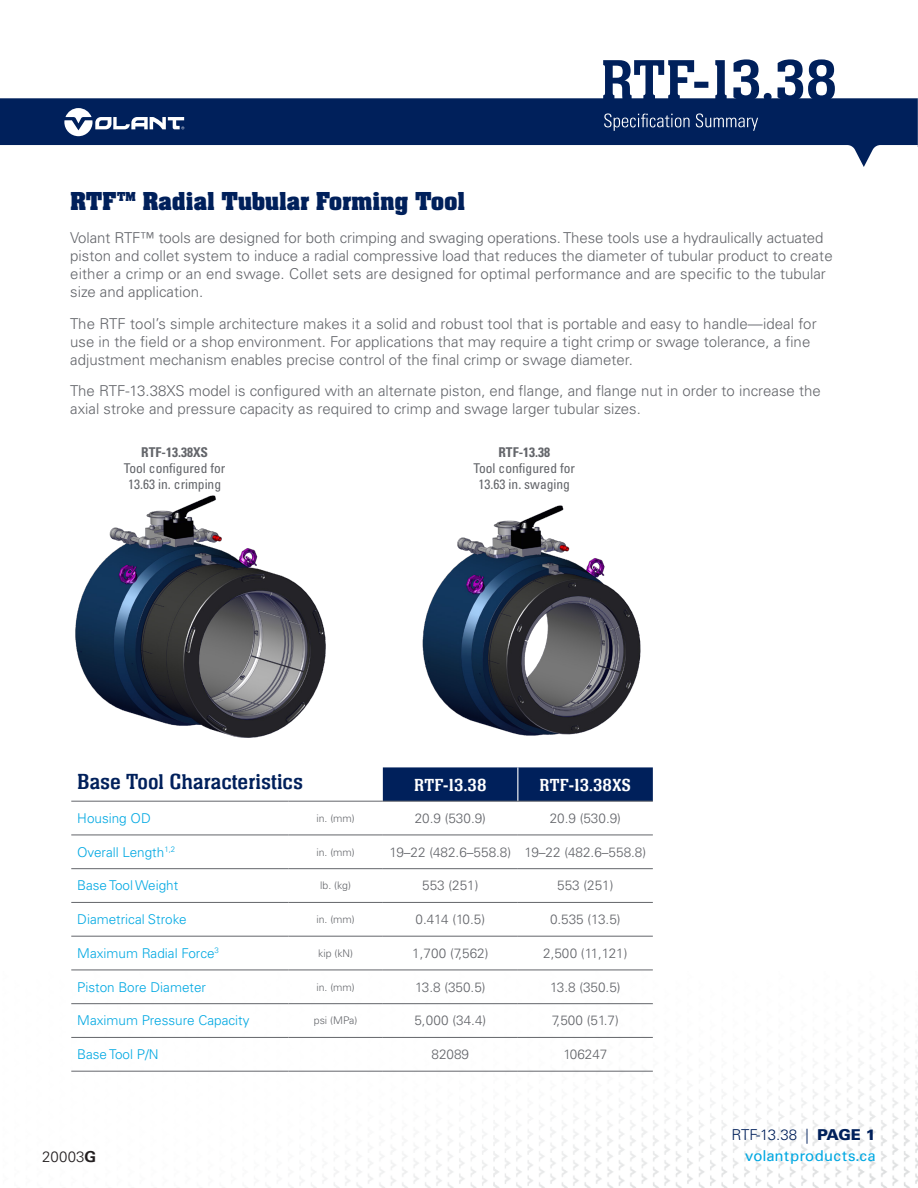
<style>
.page{position:relative;width:918px;height:1188px;background:#fff}
.page>*{position:absolute;margin:0;border:0;box-sizing:border-box;transform-origin:0 0}
.Body_Title{font:700 27px "Neue Aachen Pro";letter-spacing:-.01em;color:#00205b}
.Table_Title{font:22.5px "Neue Aachen Pro";color:#00205b}
.Dk__Blue_Highlight_H{font:18px "Neue Aachen Pro";letter-spacing:.015em;color:#fff}
.Body_Copy{font:300 15px/18px "Univers LT Pro 45";color:#63656a}
.t1{font:15px "Univers LT Pro 55 Roman";letter-spacing:.015em;color:#00a8e2}
.t2{font:300 15px "Univers LT Pro 45";letter-spacing:-.01em;color:#00205b}
.t3{font:300 15px "Univers LT Pro 45";letter-spacing:.01em;color:#231f20}
.Table_Data{font:300 13.5px "Univers LT Pro 45";color:#63656a}
.t4{font:300 13.5px "Univers LT Pro 45";color:#00a8e2}
.t5{font:condensed 13.5px "Univers LT Pro";color:#63656a}
.t6{font:700 condensed 13.5px "Univers LT Pro";color:#63656a}
.t7{font:300 10.5px "Univers LT Pro 45";color:#63656a}
.s1{font-family:"Univers LT Pro 65";font-weight:700}
.s2{font-family:"Univers LT Pro 75";font-weight:900}
</style>
<div class="page">
<img style="left:71px;top:935px;width:847px;height:253px">
<svg style="left:0;top:59px;width:918px;height:108px"></svg>
<div style="left:383px;top:767px;width:270px;height:34px;background:#00205b"></div>
<hr style="left:517px;top:767px;width:1px;height:34px;background:#fff">
<hr style="left:71px;top:801px;width:217px;height:1px;background:#63656a">
<hr style="left:288px;top:801px;width:95px;height:1px;background:#63656a">
<hr style="left:383px;top:801px;width:135px;height:1px;background:#63656a">
<hr style="left:518px;top:801px;width:135px;height:1px;background:#63656a">
<hr style="left:71px;top:835px;width:217px;height:1px;background:#63656a">
<hr style="left:288px;top:835px;width:95px;height:1px;background:#63656a">
<hr style="left:383px;top:835px;width:135px;height:1px;background:#63656a">
<hr style="left:518px;top:835px;width:135px;height:1px;background:#63656a">
<hr style="left:71px;top:868px;width:217px;height:1px;background:#63656a">
<hr style="left:288px;top:868px;width:95px;height:1px;background:#63656a">
<hr style="left:383px;top:868px;width:135px;height:1px;background:#63656a">
<hr style="left:518px;top:868px;width:135px;height:1px;background:#63656a">
<hr style="left:71px;top:902px;width:217px;height:1px;background:#63656a">
<hr style="left:288px;top:902px;width:95px;height:1px;background:#63656a">
<hr style="left:383px;top:902px;width:135px;height:1px;background:#63656a">
<hr style="left:518px;top:902px;width:135px;height:1px;background:#63656a">
<hr style="left:71px;top:936px;width:217px;height:1px;background:#63656a">
<hr style="left:288px;top:936px;width:95px;height:1px;background:#63656a">
<hr style="left:383px;top:936px;width:135px;height:1px;background:#63656a">
<hr style="left:518px;top:936px;width:135px;height:1px;background:#63656a">
<hr style="left:71px;top:970px;width:217px;height:1px;background:#63656a">
<hr style="left:288px;top:970px;width:95px;height:1px;background:#63656a">
<hr style="left:383px;top:970px;width:135px;height:1px;background:#63656a">
<hr style="left:518px;top:970px;width:135px;height:1px;background:#63656a">
<hr style="left:71px;top:1003px;width:217px;height:1px;background:#63656a">
<hr style="left:288px;top:1003px;width:95px;height:1px;background:#63656a">
<hr style="left:383px;top:1003px;width:135px;height:1px;background:#63656a">
<hr style="left:518px;top:1003px;width:135px;height:1px;background:#63656a">
<hr style="left:71px;top:1037px;width:217px;height:1px;background:#63656a">
<hr style="left:288px;top:1037px;width:95px;height:1px;background:#63656a">
<hr style="left:383px;top:1037px;width:135px;height:1px;background:#63656a">
<hr style="left:518px;top:1037px;width:135px;height:1px;background:#63656a">
<hr style="left:71px;top:1071px;width:217px;height:1px;background:#63656a">
<hr style="left:288px;top:1071px;width:95px;height:1px;background:#63656a">
<hr style="left:383px;top:1071px;width:135px;height:1px;background:#63656a">
<hr style="left:518px;top:1071px;width:135px;height:1px;background:#63656a">
<img style="left:75px;top:495px;width:251px;height:243px">
<img style="left:422px;top:505px;width:219px;height:231px">
<p class="Body_Title" style="left:70px;top:186px;width:397px">RTF™ Radial Tubular Forming Tool</p>
<p class="Body_Copy" style="left:70px;top:228px;width:764px">Volant RTF™ tools are designed for both crimping and swaging operations. These tools use a hydraulically actuated piston and collet system to induce a radial compressive load that reduces the diameter of tubular product to create either a crimp or an end swage. Collet sets are designed for optimal performance and are specific to the tubular size and application.</p>
<p class="Body_Copy" style="left:70px;top:314px;width:748px">The RTF tool’s simple architecture makes it a solid and robust tool that is portable and easy to handle—ideal for use in the field or a shop environment. For applications that may require a tight crimp or swage tolerance, a fine adjustment mechanism enables precise control of the final crimp or swage diameter.</p>
<p class="Body_Copy" style="left:70px;top:381px;width:752px">The RTF-13.38XS model is configured with an alternate piston, end flange, and flange nut in order to increase the axial stroke and pressure capacity as required to crimp and swage larger tubular sizes.</p>
<p class="t6" style="left:141px;top:444px;width:68px">RTF-13.38XS</p>
<p class="t5" style="left:124px;top:460px;width:103px">Tool configured for</p>
<p class="t5" style="left:128px;top:476px;width:94px">13.63 in. crimping</p>
<p class="t6" style="left:498px;top:444px;width:53px">RTF-13.38</p>
<p class="t5" style="left:474px;top:460px;width:103px">Tool configured for</p>
<p class="t5" style="left:479px;top:476px;width:93px">13.63 in. swaging</p>
<p class="Table_Title" style="left:77px;top:769px;width:227px">Base Tool Characteristics</p>
<p class="Dk__Blue_Highlight_H" style="left:414px;top:775px;width:74px">RTF-13.38</p>
<p class="Dk__Blue_Highlight_H" style="left:540px;top:775px;width:93px">RTF-13.38XS</p>
<p class="t4" style="left:77px;top:809px;width:75px">Housing OD</p>
<p class="t7" style="left:316px;top:811px;width:40px">in. (mm)</p>
<p class="Table_Data" style="left:415px;top:809px;width:73px">20.9 (530.9)</p>
<p class="Table_Data" style="left:550px;top:809px;width:73px">20.9 (530.9)</p>
<p class="t4" style="left:77px;top:843px;width:100px">Overall Length<sup>1,2</sup></p>
<p class="t7" style="left:316px;top:845px;width:40px">in. (mm)</p>
<p class="Table_Data" style="left:390px;top:843px;width:123px">19–22 (482.6–558.8)</p>
<p class="Table_Data" style="left:525px;top:843px;width:123px">19–22 (482.6–558.8)</p>
<p class="t4" style="left:77px;top:877px;width:103px">Base Tool Weight</p>
<p class="t7" style="left:320px;top:879px;width:32px">lb. (kg)</p>
<p class="Table_Data" style="left:422px;top:877px;width:58px">553 (251)</p>
<p class="Table_Data" style="left:557px;top:877px;width:58px">553 (251)</p>
<p class="t4" style="left:77px;top:911px;width:111px">Diametrical Stroke</p>
<p class="t7" style="left:316px;top:912px;width:40px">in. (mm)</p>
<p class="Table_Data" style="left:416px;top:911px;width:71px">0.414 (10.5)</p>
<p class="Table_Data" style="left:550px;top:911px;width:72px">0.535 (13.5)</p>
<p class="t4" style="left:77px;top:944px;width:143px">Maximum Radial Force<sup>3</sup></p>
<p class="t7" style="left:318px;top:946px;width:37px">kip (kN)</p>
<p class="Table_Data" style="left:412px;top:944px;width:78px">1,700 (7,562)</p>
<p class="Table_Data" style="left:543px;top:944px;width:86px">2,500 (11,121)</p>
<p class="t4" style="left:77px;top:978px;width:130px">Piston Bore Diameter</p>
<p class="t7" style="left:316px;top:980px;width:40px">in. (mm)</p>
<p class="Table_Data" style="left:415px;top:978px;width:72px">13.8 (350.5)</p>
<p class="Table_Data" style="left:550px;top:978px;width:72px">13.8 (350.5)</p>
<p class="t4" style="left:77px;top:1012px;width:174px">Maximum Pressure Capacity</p>
<p class="t7" style="left:314px;top:1014px;width:45px">psi (MPa)</p>
<p class="Table_Data" style="left:414px;top:1012px;width:73px">5,000 (34.4)</p>
<p class="Table_Data" style="left:552px;top:1012px;width:68px">7,500 (51.7)</p>
<p class="t4" style="left:77px;top:1046px;width:83px">Base Tool P/N</p>
<p class="Table_Data" style="left:432px;top:1046px;width:39px">82089</p>
<p class="Table_Data" style="left:563px;top:1046px;width:46px">106247</p>
<p class="t3" style="left:42px;top:1147px;width:55px">20003<span class="s1">G</span></p>
<p class="t2" style="left:732px;top:1124px;width:146px">RTF-13.38 | <span class="s2">PAGE 1</span></p>
<p class="t1" style="left:745px;top:1145px;width:132px">volantproducts.ca</p>
</div>
